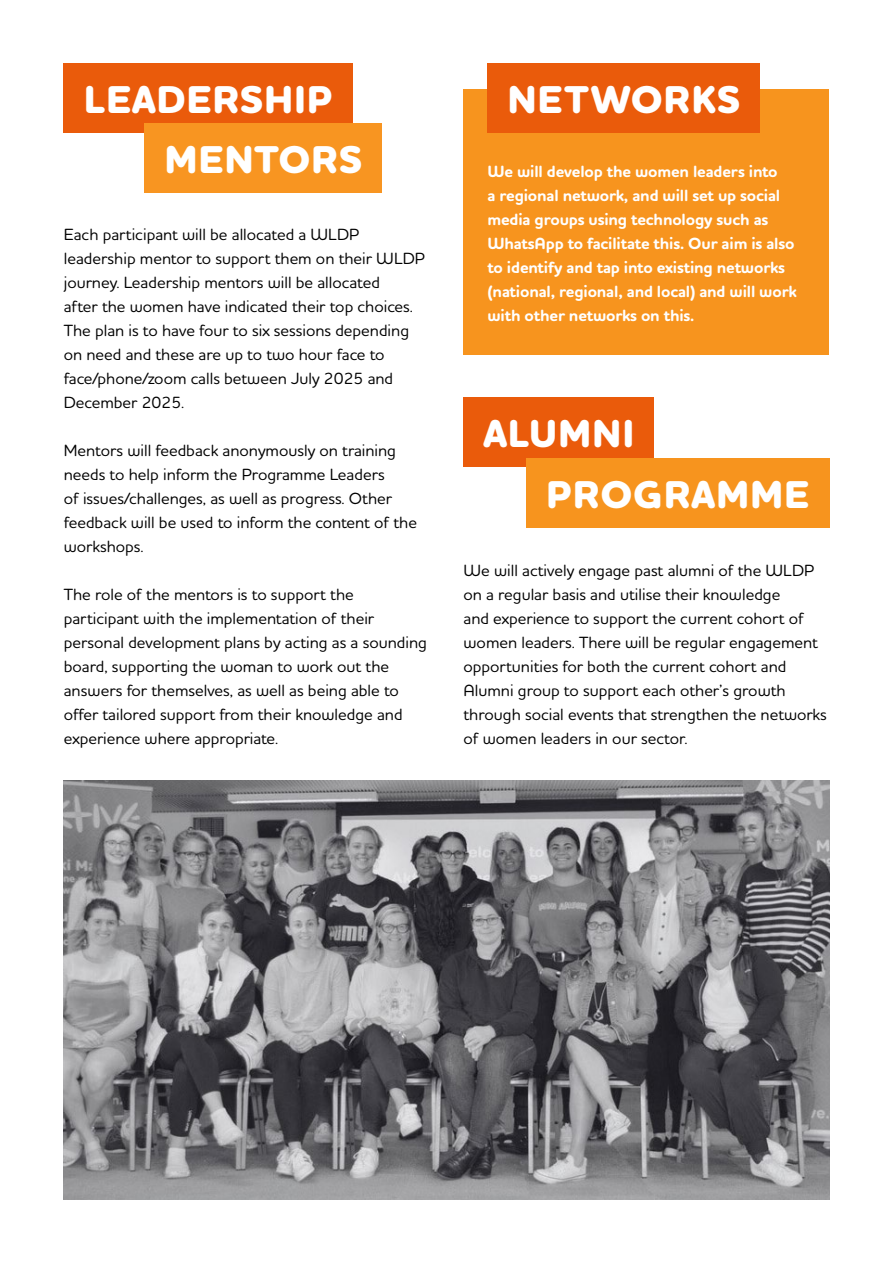
<style>
.page{position:relative;width:893px;height:1263px;background:#fff}
.page>*{position:absolute;margin:0;border:0;box-sizing:border-box;transform-origin:0 0}
.t1{font:800 39.45px/60px "Houschka Rounded";letter-spacing:.02em;color:#fff}
.t2{font:500 16.5px/24px "Houschka Rounded";color:#000}
.t3{font:700 16.5px/24px "Houschka Rounded";letter-spacing:-.01em;color:#fff}
</style>
<div class="page">
<div style="left:64px;top:64px;width:289px;height:69px;background:#ea5b0b"></div>
<div style="left:145px;top:124px;width:237px;height:69px;background:#f89521"></div>
<div style="left:463px;top:90px;width:366px;height:265px;background:#f7941e"></div>
<div style="left:487px;top:64px;width:273px;height:69px;background:#ea5b0b"></div>
<div style="left:463px;top:398px;width:191px;height:69px;background:#ea5b0b"></div>
<div style="left:526px;top:458px;width:303px;height:70px;background:#f7941e"></div>
<img style="left:64px;top:780px;width:765px;height:419px">
<h1 class="t1" style="left:164px;top:72px;width:199px;text-indent:-81px">LEADERSHIP<br>MENTORS</h1>
<h1 class="t1" style="left:507px;top:72px;width:234px">NETWORKS</h1>
<p class="t3" style="left:487px;top:159px;width:311px">We will develop the women leaders into<br>a regional network, and will set up social media groups using technology such as WhatsApp to facilitate this. Our aim is also to identify and tap into existing networks (national, regional, and local) and will work with other networks on this.</p>
<p class="t2" style="left:64px;top:222px;width:363px">Each participant will be allocated a WLDP leadership mentor to support them on their WLDP journey. Leadership mentors will be allocated<br>after the women have indicated their top choices.<br>The plan is to have four to six sessions depending on need and these are up to two hour face to face/phone/zoom calls between July 2025 and December 2025.</p>
<p class="t2" style="left:64px;top:438px;width:355px">Mentors will feedback anonymously on training needs to help inform the Programme Leaders<br>of issues/challenges, as well as progress. Other feedback will be used to inform the content of the workshops.</p>
<p class="t2" style="left:64px;top:582px;width:365px">The role of the mentors is to support the participant with the implementation of their personal development plans by acting as a sounding board, supporting the woman to work out the answers for themselves, as well as being able to offer tailored support from their knowledge and experience where appropriate.</p>
<h1 class="t1" style="left:546px;top:405px;width:265px;line-height:60.9px;text-indent:-63px">ALUMNI<br>PROGRAMME</h1>
<p class="t2" style="left:463px;top:558px;width:365px">We will actively engage past alumni of the WLDP on a regular basis and utilise their knowledge<br>and experience to support the current cohort of women leaders. There will be regular engagement opportunities for both the current cohort and Alumni group to support each other’s growth through social events that strengthen the networks of women leaders in our sector.</p>
</div>
